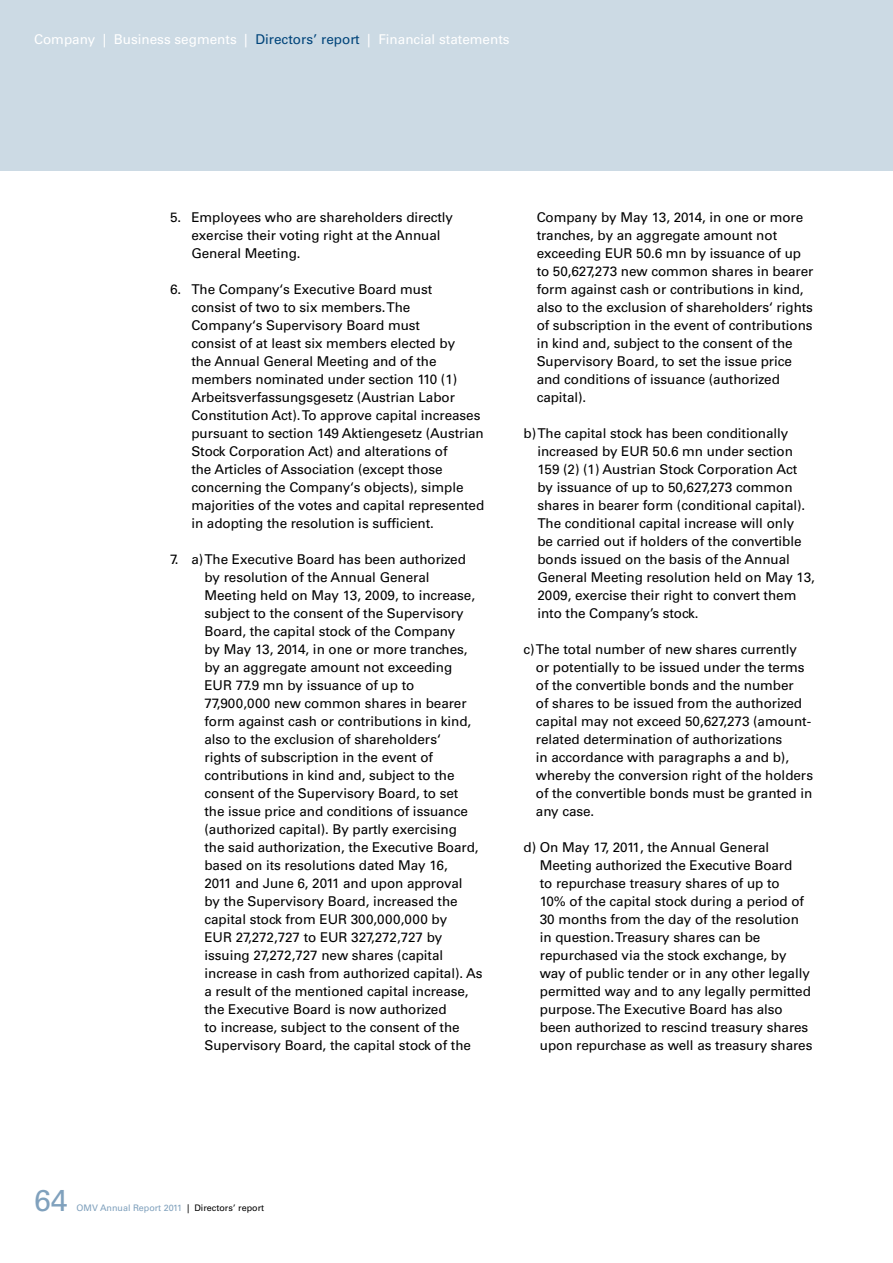
<style>
.page{position:relative;width:893px;height:1263px;background:#fff}
.page>*{position:absolute;margin:0;border:0;box-sizing:border-box;transform-origin:0 0}
.t1{font:30px "Univers";color:#80a1bd}
.t2{font:13.5px/18px "Univers";letter-spacing:-.005em;color:#000}
.t3{font:13.5px "Univers";color:#fff}
.t4{font:9px "Univers";color:#80a1bd}
.s1{color:#00447a}
.s2{color:#000}
</style>
<div class="page">
<div style="left:0;top:0;width:893px;height:170px;background:#ccdae4"></div>
<p class="t3" style="left:34px;top:31px;width:477px">Company | Business segments | <span class="s1">Directors’ report</span> | Financial statements</p>
<p class="t2" style="left:191px;top:208px;width:263px;text-indent:-21px">5. Employees who are shareholders directly exercise their voting right at the Annual<br>General Meeting.</p>
<p class="t2" style="left:191px;top:280px;width:294px;text-indent:-21px">6. The Company‘s Executive Board must<br>consist of two to six members. The Company‘s Supervisory Board must<br>consist of at least six members elected by<br>the Annual General Meeting and of the members nominated under section 110 (1)<br>Arbeitsverfassungsgesetz (Austrian Labor Constitution Act). To approve capital increases pursuant to section 149 Aktiengesetz (Austrian Stock Corporation Act) and alterations of<br>the Articles of Association (except those concerning the Company‘s objects), simple majorities of the votes and capital represented in adopting the resolution is sufficient.</p>
<p class="t2" style="left:204px;top:550px;width:280px;text-indent:-34px">7. a) The Executive Board has been authorized by resolution of the Annual General Meeting held on May 13, 2009, to increase, subject to the consent of the Supervisory Board, the capital stock of the Company<br>by May 13, 2014, in one or more tranches, by an aggregate amount not exceeding EUR 77.9 mn by issuance of up to 77,900,000 new common shares in bearer form against cash or contributions in kind, also to the exclusion of shareholders‘<br>rights of subscription in the event of contributions in kind and, subject to the consent of the Supervisory Board, to set<br>the issue price and conditions of issuance (authorized capital). By partly exercising<br>the said authorization, the Executive Board, based on its resolutions dated May 16,<br>2011 and June 6, 2011 and upon approval<br>by the Supervisory Board, increased the capital stock from EUR 300,000,000 by<br>EUR 27,272,727 to EUR 327,272,727 by issuing 27,272,727 new shares (capital increase in cash from authorized capital). As a result of the mentioned capital increase, the Executive Board is now authorized<br>to increase, subject to the consent of the Supervisory Board, the capital stock of the</p>
<p class="t2" style="left:537px;top:208px;width:278px">Company by May 13, 2014, in one or more tranches, by an aggregate amount not exceeding EUR 50.6 mn by issuance of up to 50,627,273 new common shares in bearer form against cash or contributions in kind, also to the exclusion of shareholders‘ rights of subscription in the event of contributions in kind and, subject to the consent of the Supervisory Board, to set the issue price and conditions of issuance (authorized capital).</p>
<p class="t2" style="left:537px;top:424px;width:279px;text-indent:-14px">b) The capital stock has been conditionally increased by EUR 50.6 mn under section 159 (2) (1) Austrian Stock Corporation Act by issuance of up to 50,627,273 common shares in bearer form (conditional capital).<br>The conditional capital increase will only<br>be carried out if holders of the convertible bonds issued on the basis of the Annual General Meeting resolution held on May 13, 2009, exercise their right to convert them into the Company’s stock.</p>
<p class="t2" style="left:536px;top:640px;width:279px;text-indent:-12px">c) The total number of new shares currently or potentially to be issued under the terms of the convertible bonds and the number<br>of shares to be issued from the authorized capital may not exceed 50,627,273 (amount&shy;related determination of authorizations<br>in accordance with paragraphs a and b), whereby the conversion right of the holders of the convertible bonds must be granted in any case.</p>
<p class="t2" style="left:540px;top:838px;width:274px;text-indent:-16px">d) On May 17, 2011, the Annual General Meeting authorized the Executive Board<br>to repurchase treasury shares of up to<br>10% of the capital stock during a period of 30 months from the day of the resolution in question. Treasury shares can be repurchased via the stock exchange, by way of public tender or in any other legally permitted way and to any legally permitted purpose. The Executive Board has also been authorized to rescind treasury shares upon repurchase as well as treasury shares</p>
<h1 class="t1" style="left:34px;top:1183px;width:35px">64</h1>
<p class="t4" style="left:77px;top:1203px;width:189px">OMV Annual Report 2011 <span class="s2">| Directors’ report</span></p>
</div>
